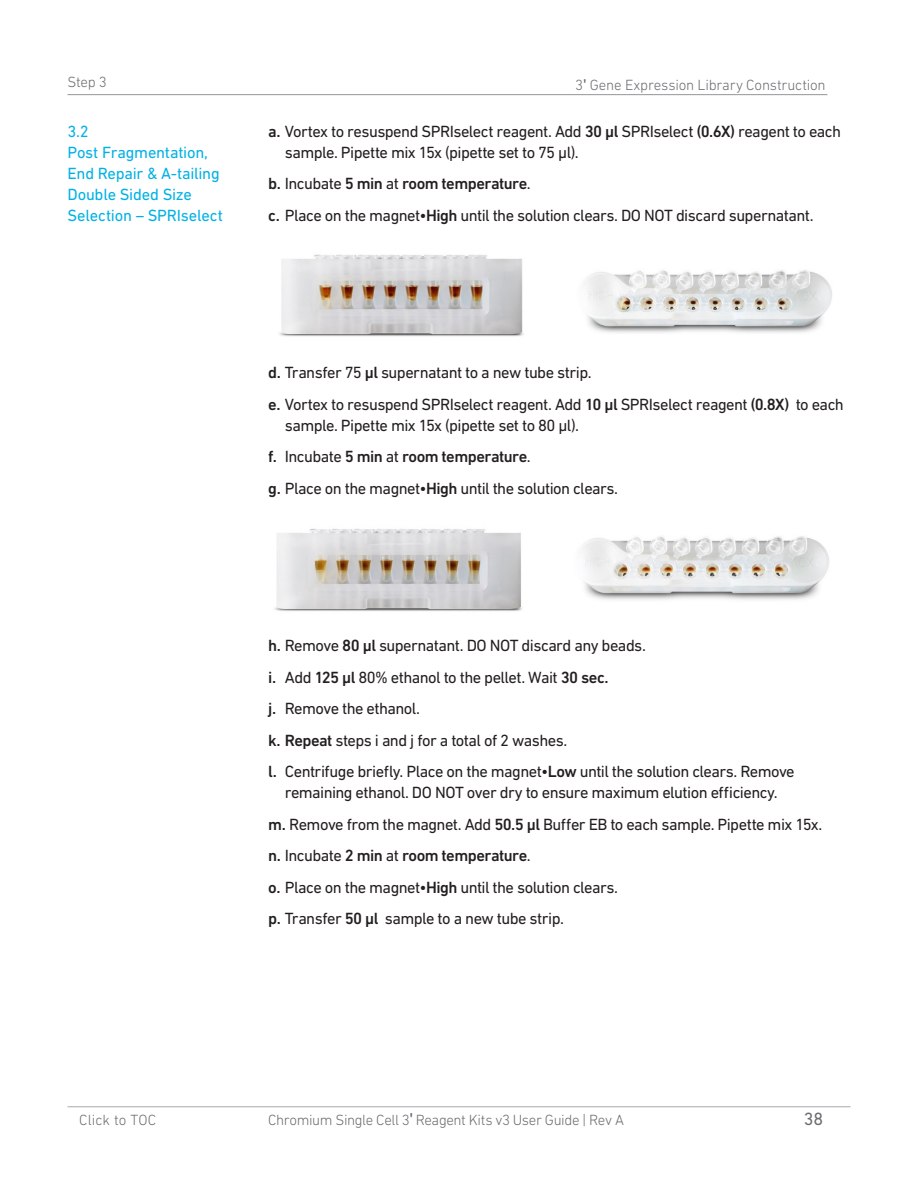
<style>
.page{position:relative;width:918px;height:1188px;background:#fff}
.page>*{position:absolute;margin:0;border:0;box-sizing:border-box;transform-origin:0 0}
.t1{font:18px "DIN Next LT Pro";color:#6c6d70}
.t2{font:16.5px/21px "DIN Next LT Pro";letter-spacing:-.035em;color:#231f20}
.t3{font:500 16.5px "DIN Next LT Pro";letter-spacing:-.03em;color:#231f20}
.Sub_Section_Header{font:16.5px/21px "DIN Next LT Pro";letter-spacing:-.015em;color:#00b1e5}
.Eyebrow{font:300 15px "DIN Next LT Pro";letter-spacing:-.015em;color:#6c6d70}
.Eyebrow-2{font:300 15px "DIN Next LT Pro";letter-spacing:.01em;color:#6c6d70}
.s1{font-family:"Arial";font-weight:400}
.s2{font-weight:500}
.s3{font-weight:400}
.s4{font-family:"Arial";font-weight:400;font-size:16.5px}
</style>
<div class="page">
<hr style="left:68px;top:1106px;width:782px;height:1px;background:#a8a9ad">
<hr style="left:68px;top:94px;width:759px;height:1px;background:#939598">
<img style="left:279px;top:254px;width:244px;height:83px">
<img style="left:585px;top:270px;width:247px;height:63px">
<img style="left:275px;top:528px;width:247px;height:83px">
<img style="left:582px;top:536px;width:247px;height:64px">
<p class="Eyebrow" style="left:68px;top:73px;width:41px">Step 3</p>
<p class="Eyebrow" style="left:575px;top:76px;width:252px">3<span class="s1">ʹ</span> Gene Expression Library Construction</p>
<p class="Sub_Section_Header" style="left:68px;top:121px;width:157px">3.2<br>Post Fragmentation,<br>End Repair &amp; A-tailing<br>Double Sided Size<br>Selection – SPRIselect</p>
<p class="t2" style="left:285px;top:121px;width:558px;text-indent:-16px"><span class="s2">a.</span> Vortex to resuspend SPRIselect reagent. Add <span class="s2">30 μl</span> SPRIselect <span class="s2">(0.6X)</span> reagent to each sample. Pipette mix 15x (pipette set to 75 μ l).</p>
<p class="t3" style="left:268px;top:174px;width:264px">b. <span class="s3">Incubate</span> 5 min <span class="s3">at</span> room temperature<span class="s3">.</span></p>
<p class="t2" style="left:268px;top:205px;width:547px"><span class="s2">c.</span> Place on the magnet•<span class="s2">High</span> until the solution clears. DO NOT discard supernatant.</p>
<p class="t2" style="left:268px;top:362px;width:325px"><span class="s2">d.</span> Transfer 75 <span class="s2">μl</span> supernatant to a new tube strip.</p>
<p class="t2" style="left:285px;top:394px;width:561px;text-indent:-16px"><span class="s2">e.</span> Vortex to resuspend SPRIselect reagent. Add <span class="s2">10 μl</span> SPRIselect reagent <span class="s2">(0.8X)</span> to each sample. Pipette mix 15x (pipette set to 80 μ l).</p>
<p class="t3" style="left:268px;top:447px;width:264px">f. <span class="s3">Incubate</span> 5 min <span class="s3">at</span> room temperature<span class="s3">.</span></p>
<p class="t2" style="left:268px;top:478px;width:351px"><span class="s2">g.</span> Place on the magnet•<span class="s2">High</span> until the solution clears.</p>
<p class="t2" style="left:268px;top:635px;width:379px"><span class="s2">h.</span> Remove <span class="s2">80 μl</span> supernatant. DO NOT discard any beads.</p>
<p class="t2" style="left:268px;top:667px;width:342px"><span class="s2">i.</span> Add <span class="s2">125 μl</span> 80% ethanol to the pellet. Wait <span class="s2">30 sec.</span></p>
<p class="t2" style="left:268px;top:698px;width:153px"><span class="s2">j.</span> Remove the ethanol.</p>
<p class="t2" style="left:268px;top:730px;width:301px"><span class="s2">k. Repeat</span> steps i and j for a total of 2 washes.</p>
<p class="t2" style="left:268px;top:761px;width:528px;text-align:center"><span class="s2">l.</span> Centrifuge briefly. Place on the magnet•<span class="s2">Low</span> until the solution clears. Remove remaining ethanol. DO NOT over dry to ensure maximum elution efficiency.</p>
<p class="t2" style="left:268px;top:814px;width:556px"><span class="s2">m.</span> Remove from the magnet. Add <span class="s2">50.5 µl</span> Buffer EB to each sample. Pipette mix 15x.</p>
<p class="t3" style="left:268px;top:846px;width:264px">n. <span class="s3">Incubate</span> 2 min <span class="s3">at</span> room temperature<span class="s3">.</span></p>
<p class="t2" style="left:268px;top:877px;width:351px"><span class="s2">o.</span> Place on the magnet•<span class="s2">High</span> until the solution clears.</p>
<p class="t2" style="left:268px;top:908px;width:297px"><span class="s2">p.</span> Transfer <span class="s2">50 μl</span> sample to a new tube strip.</p>
<p class="Eyebrow-2" style="left:79px;top:1111px;width:79px">Click to TOC</p>
<p class="Eyebrow" style="left:268px;top:1111px;width:357px">Chromium Single Cell 3<span class="s4">ʹ</span> Reagent Kits v3 User Guide | Rev A</p>
<p class="t1" style="left:804px;top:1108px;width:21px">38</p>
</div>
